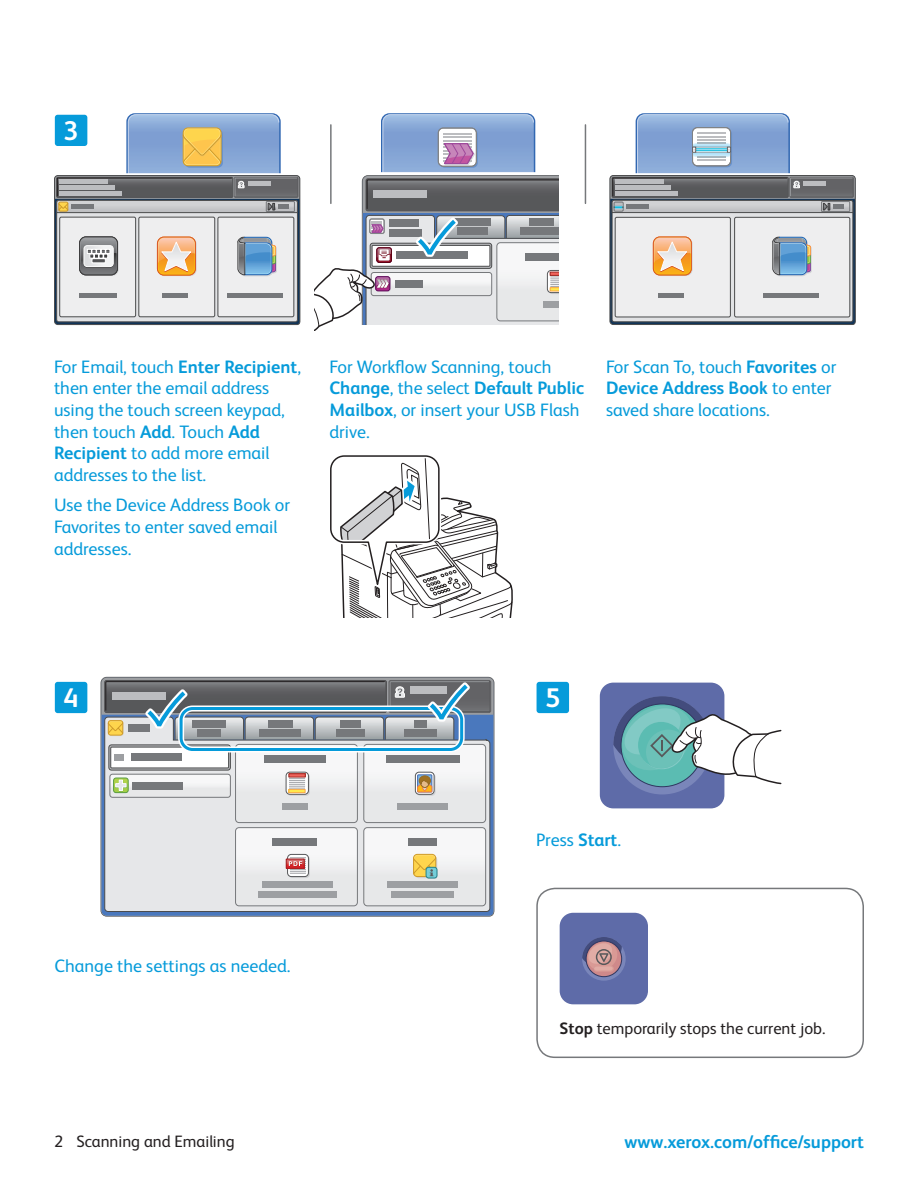
<style>
.page{position:relative;width:918px;height:1188px;background:#fff}
.page>*{position:absolute;margin:0;border:0;box-sizing:border-box;transform-origin:0 0}
.t1{font:700 27px "Xerox Sans";color:#fff}
.t2{font:18px/21.6px "Xerox Sans";color:#069bda}
.t3{font:700 18px "Xerox Sans";color:#069bda}
.t4{font:16.5px "Xerox Sans";color:#231f20}
.s1{font-weight:700}
</style>
<div class="page">
<div style="left:536px;top:888px;width:328px;height:170px;border:2px solid #76787b;border-radius:18px"></div>
<div style="left:560px;top:913px;width:88px;height:91px;background:#5e6ba8;border-radius:13px"></div>
<svg style="left:582px;top:937px;width:44px;height:44px"></svg>
<svg style="left:586px;top:941px;width:36px;height:36px"></svg>
<div style="left:586px;top:941px;width:36px;height:36px;border:1px solid #303760;border-radius:50%"></div>
<svg style="left:582px;top:937px;width:40px;height:35px"></svg>
<div style="left:600px;top:683px;width:124px;height:125px;background:#5e6ba8;border-radius:13px"></div>
<div style="left:613px;top:696px;width:98px;height:98px;background:#7a86ba;border-radius:50%"></div>
<svg style="left:613px;top:696px;width:169px;height:89px"></svg>
<hr style="left:585px;top:125px;width:1px;height:78px;background:#76787b">
<div style="left:608px;top:173px;width:250px;height:154px;border:5px solid #fff;border-radius:3px"></div>
<svg style="left:612px;top:200px;width:241px;height:122px;background:#d0d1d3"></svg>
<div style="left:612px;top:200px;width:241px;height:122px;border:1px solid #4b4c4d;border-radius:2px"></div>
<div style="left:610px;top:175px;width:246px;height:150px;border:1px solid #4b4c4d;border-radius:3px"></div>
<div style="left:615px;top:217px;width:115px;height:100px;background:#eeeeef;border-radius:2px"></div>
<div style="left:615px;top:217px;width:116px;height:100px;border:1px solid #4b4c4d;border-radius:2px"></div>
<svg style="left:654px;top:238px;width:39px;height:38px"></svg>
<svg style="left:653px;top:237px;width:39px;height:38px"></svg>
<hr style="left:659px;top:294px;width:25px;height:4px;background:#76787b">
<div style="left:735px;top:217px;width:115px;height:100px;background:#eeeeef;border-radius:2px"></div>
<div style="left:734px;top:217px;width:116px;height:100px;border:1px solid #4b4c4d;border-radius:2px"></div>
<hr style="left:763px;top:294px;width:56px;height:4px;background:#76787b">
<svg style="left:772px;top:237px;width:40px;height:39px;background:#789cba"></svg>
<svg style="left:610px;top:114px;width:245px;height:99px"></svg>
<svg style="left:315px;top:114px;width:244px;height:216px"></svg>
<div style="left:52px;top:173px;width:250px;height:154px;border:5px solid #fff;border-radius:3px"></div>
<svg style="left:57px;top:200px;width:240px;height:122px;background:#c7c8ca"></svg>
<div style="left:56px;top:200px;width:242px;height:122px;border:1px solid #4b4c4d;border-radius:2px"></div>
<div style="left:218px;top:217px;width:76px;height:100px;background:#eeeeef;border-radius:2px"></div>
<div style="left:218px;top:217px;width:76px;height:100px;border:1px solid #4b4c4d;border-radius:2px"></div>
<hr style="left:227px;top:294px;width:56px;height:4px;background:#76787b">
<svg style="left:237px;top:237px;width:40px;height:40px;background:#7a9dbb"></svg>
<div style="left:139px;top:217px;width:76px;height:100px;background:#eeeeef;border-radius:2px"></div>
<div style="left:139px;top:217px;width:76px;height:100px;border:1px solid #4b4c4d;border-radius:2px"></div>
<div style="left:158px;top:238px;width:39px;height:38px;background:#dbdbdd;border-radius:7px"></div>
<svg style="left:157px;top:237px;width:39px;height:39px;background:#f2ba80"></svg>
<hr style="left:163px;top:294px;width:25px;height:4px;background:#76787b">
<div style="left:60px;top:217px;width:76px;height:100px;background:#eeeeef;border-radius:2px"></div>
<div style="left:60px;top:217px;width:76px;height:100px;border:1px solid #4b4c4d;border-radius:2px"></div>
<svg style="left:80px;top:237px;width:39px;height:39px"></svg>
<svg style="left:79px;top:236px;width:39px;height:39px"></svg>
<hr style="left:79px;top:294px;width:37px;height:4px;background:#76787b">
<svg style="left:55px;top:114px;width:245px;height:99px"></svg>
<hr style="left:60px;top:180px;width:48px;height:4px;background:#bcbdc0">
<hr style="left:60px;top:186px;width:55px;height:4px;background:#bcbdc0">
<hr style="left:60px;top:192px;width:62px;height:4px;background:#bcbdc0">
<div style="left:54px;top:175px;width:246px;height:150px;border:1px solid #4b4c4d;border-radius:3px"></div>
<svg style="left:330px;top:455px;width:183px;height:163px"></svg>
<svg style="left:101px;top:677px;width:393px;height:240px;background:#cad0d8"></svg>
<div style="left:110px;top:774px;width:120px;height:23px;background:#efeff0;border-radius:3px"></div>
<div style="left:110px;top:774px;width:121px;height:24px;border:1px solid #76787b;border-radius:3px"></div>
<svg style="left:115px;top:780px;width:13px;height:13px"></svg>
<div style="left:113px;top:778px;width:15px;height:15px;border:1px solid #5a9d44;border-radius:2px"></div>
<div style="left:132px;top:782px;width:50px;height:8px;background:#76787b"></div>
<div style="left:108px;top:745px;width:123px;height:25px;border:1px solid #4b4c4d;border-radius:3px"></div>
<div style="left:111px;top:747px;width:118px;height:21px;background:#fff"></div>
<div style="left:111px;top:747px;width:118px;height:21px;border:1px solid #4b4c4d"></div>
<div style="left:131px;top:753px;width:50px;height:8px;background:#76787b"></div>
<div style="left:114px;top:754px;width:9px;height:6px;background:#9d9fa2"></div>
<div style="left:364px;top:828px;width:122px;height:78px;background:#f2f3f4;border-radius:4px"></div>
<div style="left:363px;top:827px;width:123px;height:79px;border:1px solid #76787b;border-radius:4px"></div>
<div style="left:409px;top:838px;width:28px;height:8px;background:#76787b"></div>
<div style="left:388px;top:882px;width:70px;height:6px;background:#9d9fa2"></div>
<div style="left:392px;top:891px;width:62px;height:6px;background:#9d9fa2"></div>
<svg style="left:415px;top:856px;width:22px;height:22px"></svg>
<div style="left:427px;top:868px;width:11px;height:11px;background:#69a3aa;border-radius:3px"></div>
<div style="left:413px;top:854px;width:23px;height:23px;border:1px solid #cf9b2a;border-radius:4px"></div>
<div style="left:426px;top:867px;width:11px;height:11px;border:1px solid #24838d;border-radius:3px"></div>
<svg style="left:413px;top:854px;width:23px;height:22px"></svg>
<div style="left:364px;top:744px;width:122px;height:79px;background:linear-gradient(to right,#e9eaeb,#ebeced);border-radius:4px"></div>
<div style="left:363px;top:744px;width:123px;height:79px;border:1px solid #76787b;border-radius:4px"></div>
<div style="left:386px;top:755px;width:74px;height:7px;background:#76787b"></div>
<div style="left:398px;top:804px;width:50px;height:6px;background:#9d9fa2"></div>
<svg style="left:417px;top:773px;width:19px;height:23px"></svg>
<svg style="left:415px;top:772px;width:19px;height:22px"></svg>
<div style="left:415px;top:772px;width:19px;height:23px;border:1px solid #57585a;border-radius:4px"></div>
<div style="left:417px;top:775px;width:15px;height:17px;border:1px solid #406ab4"></div>
<div style="left:419px;top:776px;width:11px;height:10px;background:#9f7123;border-radius:50%"></div>
<div style="left:419px;top:776px;width:12px;height:10px;border:1px solid #956b25;border-radius:50%"></div>
<svg style="left:417px;top:780px;width:15px;height:12px"></svg>
<div style="left:236px;top:744px;width:121px;height:79px;background:linear-gradient(to right,#eaebec,#ebebec);border-radius:4px"></div>
<div style="left:235px;top:744px;width:123px;height:79px;border:1px solid #76787b;border-radius:4px"></div>
<div style="left:264px;top:755px;width:61px;height:7px;background:#76787b"></div>
<div style="left:282px;top:804px;width:25px;height:6px;background:#9d9fa2"></div>
<div style="left:287px;top:773px;width:23px;height:23px;background:#d1d2d4;border-radius:4px"></div>
<svg style="left:286px;top:772px;width:22px;height:22px"></svg>
<div style="left:286px;top:772px;width:23px;height:23px;border:1px solid #57585a;border-radius:4px"></div>
<div style="left:289px;top:773px;width:17px;height:4px;border:1px solid #9a2b25"></div>
<div style="left:289px;top:789px;width:16px;height:4px;border:1px solid #f9a64a"></div>
<svg style="left:289px;top:778px;width:16px;height:11px"></svg>
<div style="left:236px;top:828px;width:121px;height:78px;background:#f1f2f3;border-radius:4px"></div>
<div style="left:235px;top:827px;width:123px;height:79px;border:1px solid #76787b;border-radius:4px"></div>
<div style="left:262px;top:882px;width:71px;height:6px;background:#9d9fa2"></div>
<div style="left:258px;top:891px;width:79px;height:6px;background:#9d9fa2"></div>
<div style="left:272px;top:838px;width:45px;height:8px;background:#76787b"></div>
<div style="left:289px;top:856px;width:21px;height:22px;background:#c7c8ca;border-radius:4px"></div>
<div style="left:288px;top:854px;width:20px;height:23px;background:#fff;border-radius:4px"></div>
<div style="left:287px;top:854px;width:22px;height:23px;border:1px solid #57585a;border-radius:4px"></div>
<div style="left:286px;top:859px;width:18px;height:10px;border:1px solid #a21d20"></div>
<svg style="left:289px;top:857px;width:17px;height:17px"></svg>
<div style="left:178px;top:706px;width:287px;height:47px;border:6px solid #fff;border-radius:11px"></div>
<div style="left:180px;top:707px;width:283px;height:44px;border:3px solid #069bda;border-radius:11px"></div>
<svg style="left:101px;top:678px;width:393px;height:62px;background:#828e97"></svg>
<div style="left:537px;top:682px;width:32px;height:31px;background:#069bda;border-radius:3px"></div>
<div style="left:55px;top:115px;width:32px;height:31px;background:#069bda;border-radius:3px"></div>
<div style="left:55px;top:682px;width:32px;height:31px;background:#069bda;border-radius:3px"></div>
<h1 class="t1" style="left:63px;top:118px;width:17px">3</h1>
<p class="t2" style="left:54px;top:358px;width:249px">For Email, touch <span class="s1">Enter Recipient</span>, then enter the email address using the touch screen keypad, then touch <span class="s1">Add</span>. Touch <span class="s1">Add<br>Recipient</span> to add more email addresses to the list.</p>
<p class="t2" style="left:54px;top:496px;width:238px">Use the Device Address Book or<br>Favorites to enter saved email addresses.</p>
<p class="t2" style="left:330px;top:358px;width:256px">For Workflow Scanning, touch<br><span class="s1">Change</span>, the select <span class="s1">Default Public<br>Mailbox</span>, or insert your USB Flash drive.</p>
<p class="t2" style="left:606px;top:358px;width:232px">For Scan To, touch <span class="s1">Favorites</span> or<br><span class="s1">Device Address Book</span> to enter saved share locations.</p>
<h1 class="t1" style="left:63px;top:685px;width:17px">4</h1>
<p class="t2" style="left:55px;top:958px;width:237px">Change the settings as needed.</p>
<h1 class="t1" style="left:545px;top:685px;width:17px">5</h1>
<p class="t2" style="left:536px;top:831px;width:86px">Press <span class="s1">Start</span>.</p>
<p class="t4" style="left:560px;top:1023px;width:267px"><span class="s1">Stop</span> temporarily stops the current job.</p>
<p class="t4" style="left:54px;top:1135px;width:11px">2</p>
<p class="t3" style="left:625px;top:1133px;width:241px">www.xerox.com/office/support</p>
<p class="t4" style="left:76px;top:1135px;width:160px">Scanning and Emailing</p>
</div>
